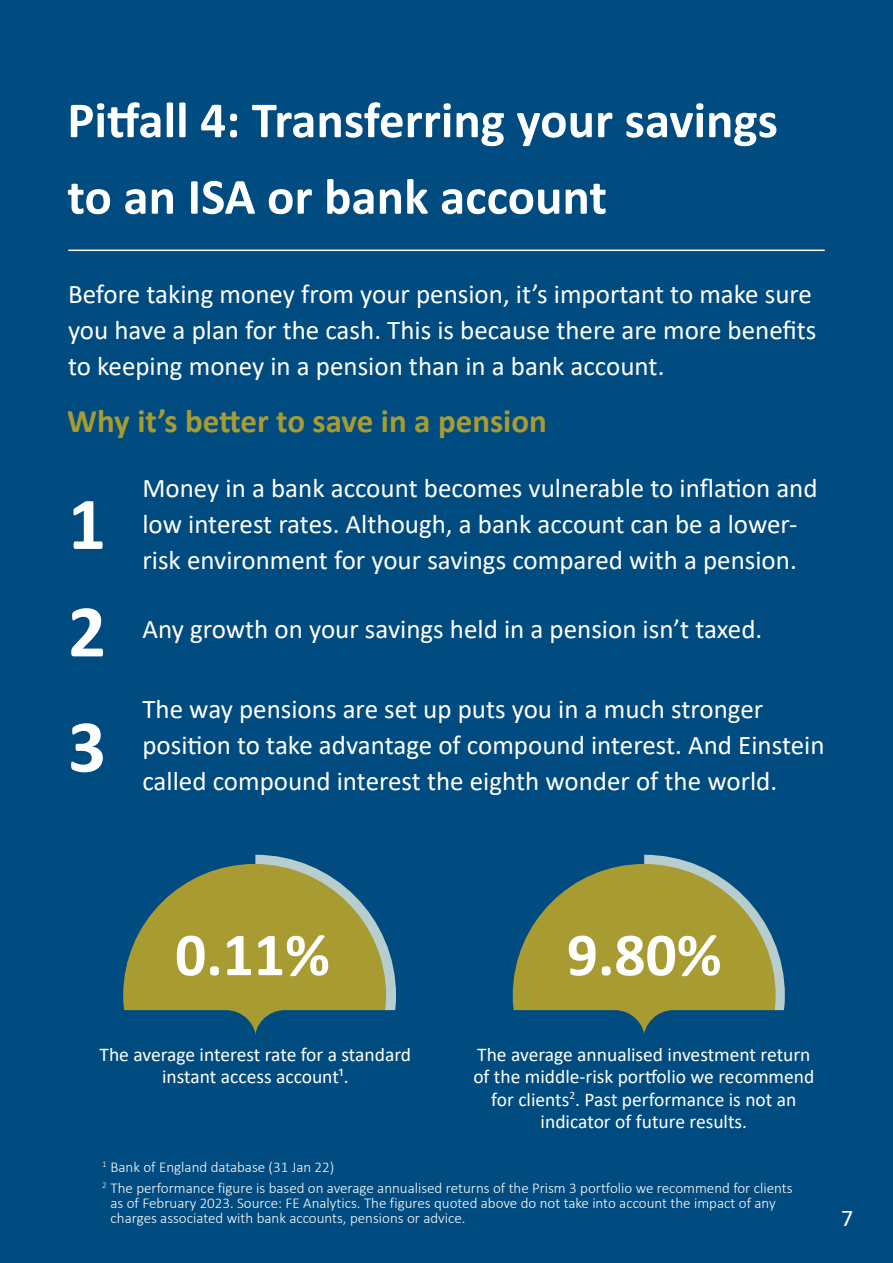
<style>
.page{position:relative;width:893px;height:1263px;background:#004b7f}
.page>*{position:absolute;margin:0;border:0;box-sizing:border-box;transform-origin:0 0}
.t1{font:700 75px/107.4px "Calibri";color:#fff}
.t2{font:700 61.5px "Calibri";color:#fff}
.t3{font:700 51px/76.5px "Calibri";color:#fff}
.t4{font:700 33px "Calibri";color:#a89b32}
.t5{font:27px/36px "Calibri";color:#fff}
.t6{font:24px "Calibri";color:#fff}
.t7{font:19.5px/22.5px "Calibri";color:#fff;text-align:center}
.t8{font:300 15px/21px "Calibri";color:#fff}
.t9{font:300 8.7px "Calibri";color:#fff}
</style>
<div class="page">
<hr style="left:69px;top:250px;width:755px;height:1px;background:#fff">
<svg style="left:123px;top:855px;width:662px;height:180px"></svg>
<h3 class="t3" style="left:67px;top:81px;width:712px">Pitfall 4: Transferring your savings to an ISA or bank account</h3>
<p class="t5" style="left:68px;top:276px;width:750px">Before taking money from your pension, it’s important to make sure you have a plan for the cash. This is because there are more benefits to keeping money in a pension than in a bank account.</p>
<p class="t4" style="left:67px;top:398px;width:481px">Why it’s better to save in a pension</p>
<h1 class="t1" style="left:68px;top:469px;width:40px">1<br>2</h1>
<h1 class="t1" style="left:68px;top:692px;width:40px">3</h1>
<p class="t5" style="left:142px;top:469px;width:677px">Money in a bank account becomes vulnerable to inflation and low interest rates. Although, a bank account can be a lower&shy;risk environment for your savings compared with a pension.</p>
<p class="t5" style="left:142px;top:611px;width:621px">Any growth on your savings held in a pension isn’t taxed.</p>
<p class="t5" style="left:142px;top:690px;width:684px">The way pensions are set up puts you in a much stronger position to take advantage of compound interest. And Einstein called compound interest the eighth wonder of the world.</p>
<h2 class="t2" style="left:175px;top:911px;width:156px">0.11%</h2>
<h2 class="t2" style="left:567px;top:911px;width:156px">9.80%</h2>
<p class="t7" style="left:100px;top:1042px;width:313px">The average interest rate for a standard instant access account¹.</p>
<p class="t7" style="left:473px;top:1042px;width:343px">The average annualised investment return of the middle-risk portfolio we recommend for clients<sup>2</sup>. Past performance is not an indicator of future results.</p>
<p class="t9" style="left:102px;top:1158px;width:6px">1</p>
<p class="t9" style="left:102px;top:1179px;width:6px">2</p>
<p class="t8" style="left:111px;top:1156px;width:684px">Bank of England database (31 Jan 22)<br>The performance figure is based on average annualised returns of the Prism 3 portfolio we recommend for clients</p>
<p class="t8" style="left:111px;top:1195px;width:667px;line-height:15px">as of February 2023. Source: FE Analytics. The figures quoted above do not take into account the impact of any charges associated with bank accounts, pensions or advice.</p>
<p class="t6" style="left:841px;top:1201px;width:14px">7</p>
</div>
